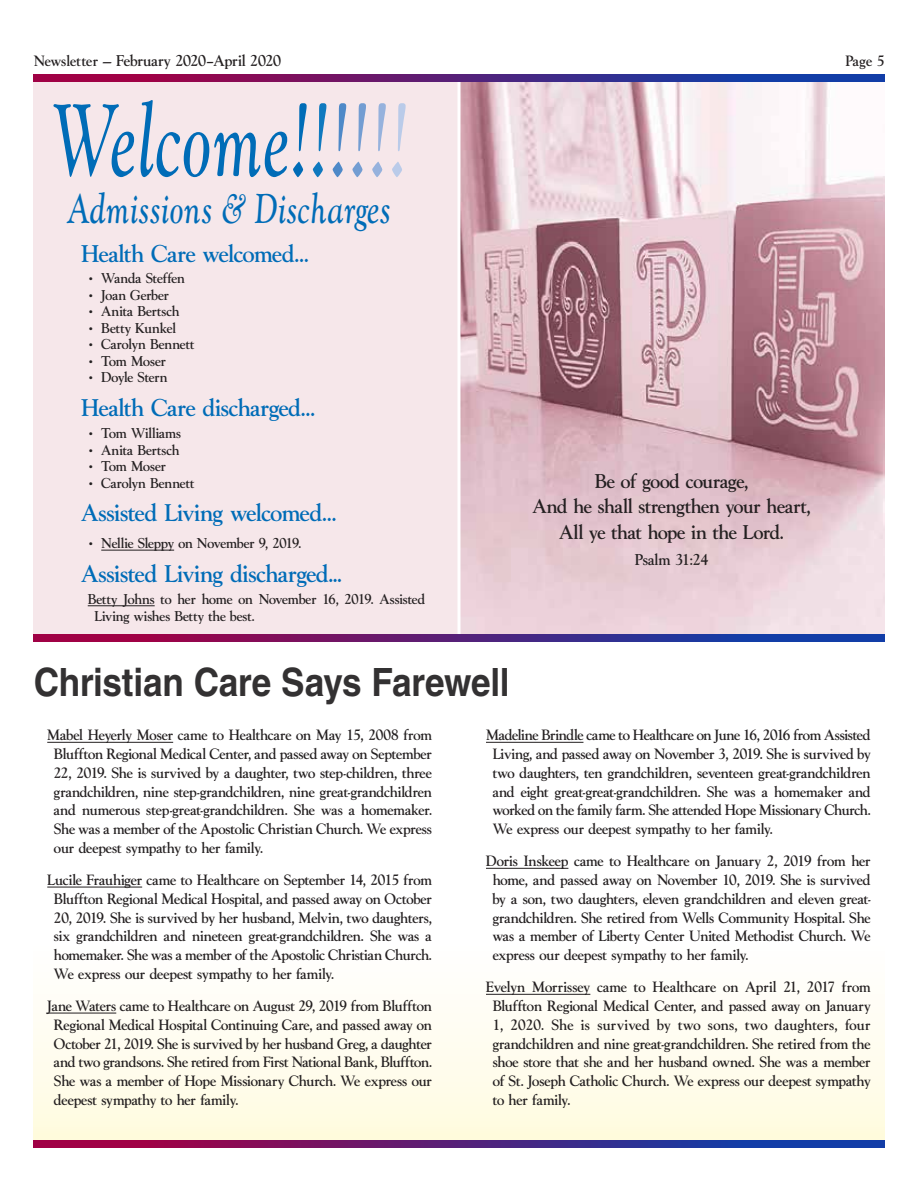
<style>
.page{position:relative;width:918px;height:1188px;background:#fff}
.page>*{position:absolute;margin:0;border:0;box-sizing:border-box;transform-origin:0 0}
.t1{font:106.5px "Goudy Catalogue Italic DTC";color:#006cb7;scale:.65 1}
.t2{font:43.5px "Goudy Catalogue Italic DTC";color:#006cb7;scale:.75 1}
.t3{font:700 condensed 39px "Helvetica";letter-spacing:-.005em;color:#333132;scale:1.1 1}
.t4{font:25.5px "Goudy Light DTC";letter-spacing:-.01em;color:#006cb7}
.t5{font:21px/25.2px "Goudy Light DTC";letter-spacing:-.01em;color:#231f20;text-align:center}
.t6{font:16.5px "Goudy Light DTC";letter-spacing:-.01em;color:#231f20}
.t7{font:15.75px/18.8px "Goudy Light DTC";letter-spacing:-.01em;color:#231f20;text-align:justify}
.t8{font:15px/16.5px "Goudy Light DTC";letter-spacing:-.005em;color:#231f20}
.s1{font-size:15.75px}
.s2{color:#0f79bf}
.s3{color:#4e89c8}
.s4{color:#739dd2}
.s5{color:#96b2dd}
.s6{color:#bacbe9}
</style>
<div class="page">
<img style="left:460px;top:81px;width:424px;height:553px">
<div style="left:34px;top:947px;width:850px;height:194px;background:linear-gradient(to bottom,#fffeff,#fffbdf)"></div>
<div style="left:34px;top:77px;width:425px;height:557px;background:#f6e7ea"></div>
<hr style="left:101px;top:550px;width:73px;height:1px;background:#231f20">
<hr style="left:88px;top:605px;width:67px;height:1px;background:#231f20">
<hr style="left:47px;top:742px;width:126px;height:1px;background:#231f20">
<hr style="left:47px;top:887px;width:95px;height:1px;background:#231f20">
<hr style="left:47px;top:1013px;width:69px;height:1px;background:#231f20">
<hr style="left:486px;top:742px;width:97px;height:1px;background:#231f20">
<hr style="left:486px;top:868px;width:82px;height:1px;background:#231f20">
<hr style="left:486px;top:994px;width:104px;height:1px;background:#231f20">
<svg style="left:34px;top:1141px;width:850px;height:7px"></svg>
<hr style="left:458px;top:81px;width:2px;height:553px;background:#fff">
<svg style="left:34px;top:634px;width:850px;height:7px"></svg>
<svg style="left:34px;top:75px;width:850px;height:6px"></svg>
<p class="t6" style="left:34px;top:52px;width:249px"><span class="s1">Newsletter —</span> February 2020–April 2020</p>
<p class="t7" style="left:845px;top:52px;width:40px">Page 5</p>
<h1 class="t1" style="left:51px;top:82px;width:553px">Welcome!<span class="s2">!</span><span class="s3">!</span><span class="s4">!</span><span class="s5">!</span><span class="s6">!</span></h1>
<h2 class="t2" style="left:68px;top:184px;width:433px">Admissions &amp; Discharges</h2>
<h3 class="t4" style="left:81px;top:239px;width:229px">Health Care welcomed…</h3>
<p class="t8" style="left:86px;top:271px;width:100px">• Wanda Steffen</p>
<p class="t8" style="left:86px;top:287px;width:84px">• Joan Gerber</p>
<p class="t8" style="left:86px;top:304px;width:95px">• Anita Bertsch</p>
<p class="t8" style="left:86px;top:320px;width:91px">• Betty Kunkel</p>
<p class="t8" style="left:86px;top:337px;width:110px">• Carolyn Bennett</p>
<p class="t8" style="left:86px;top:353px;width:81px">• Tom Moser</p>
<p class="t8" style="left:86px;top:370px;width:83px">• Doyle Stern</p>
<h3 class="t4" style="left:81px;top:394px;width:236px">Health Care discharged…</h3>
<p class="t8" style="left:86px;top:425px;width:96px">• Tom Williams</p>
<p class="t8" style="left:86px;top:442px;width:95px">• Anita Bertsch</p>
<p class="t8" style="left:86px;top:458px;width:81px">• Tom Moser</p>
<p class="t8" style="left:86px;top:475px;width:110px">• Carolyn Bennett</p>
<h3 class="t4" style="left:81px;top:499px;width:257px">Assisted Living welcomed…</h3>
<p class="t8" style="left:86px;top:536px;width:217px">• Nellie Sleppy on November 9, 2019.</p>
<h3 class="t4" style="left:81px;top:560px;width:263px">Assisted Living discharged...</h3>
<p class="t8" style="left:94px;top:591px;width:332px;text-indent:-7px">Betty Johns to her home on November 16, 2019. Assisted<br>Living wishes Betty the best.</p>
<h3 class="t5" style="left:532px;top:469px;width:280px">Be of good courage,<br>And he shall strengthen your heart,<br>All ye that hope in the Lord.</h3>
<p class="t6" style="left:635px;top:551px;width:75px">Psalm 31:24</p>
<h3 class="t3" style="left:34px;top:658px;width:434px">Christian Care Says Farewell</h3>
<p class="t7" style="left:54px;top:726px;width:380px;text-indent:-7px">Mabel Heyerly Moser came to Healthcare on May 15, 2008 from Bluffton Regional Medical Center, and passed away on September 22, 2019. She is survived by a daughter, two step-children, three grandchildren, nine step-grandchildren, nine great-grandchildren and numerous step-great-grandchildren. She was a homemaker.<br>She was a member of the Apostolic Christian Church. We express our deepest sympathy to her family.</p>
<p class="t7" style="left:54px;top:871px;width:380px;text-indent:-7px">Lucile Frauhiger came to Healthcare on September 14, 2015 from Bluffton Regional Medical Hospital, and passed away on October 20, 2019. She is survived by her husband, Melvin, two daughters, six grandchildren and nineteen great-grandchildren. She was a homemaker. She was a member of the Apostolic Christian Church.<br>We express our deepest sympathy to her family.</p>
<p class="t7" style="left:54px;top:997px;width:380px;text-indent:-7px">Jane Waters came to Healthcare on August 29, 2019 from Bluffton Regional Medical Hospital Continuing Care, and passed away on October 21, 2019. She is survived by her husband Greg, a daughter and two grandsons. She retired from First National Bank, Bluffton.<br>She was a member of Hope Missionary Church. We express our deepest sympathy to her family.</p>
<p class="t7" style="left:493px;top:726px;width:380px;text-indent:-7px">Madeline Brindle came to Healthcare on June 16, 2016 from Assisted Living, and passed away on November 3, 2019. She is survived by two daughters, ten grandchildren, seventeen great-grandchildren and eight great-great-grandchildren. She was a homemaker and worked on the family farm. She attended Hope Missionary Church.<br>We express our deepest sympathy to her family.</p>
<p class="t7" style="left:493px;top:852px;width:380px;text-indent:-7px">Doris Inskeep came to Healthcare on January 2, 2019 from her home, and passed away on November 10, 2019. She is survived by a son, two daughters, eleven grandchildren and eleven great&shy;grandchildren. She retired from Wells Community Hospital. She was a member of Liberty Center United Methodist Church. We express our deepest sympathy to her family.</p>
<p class="t7" style="left:493px;top:978px;width:380px;text-indent:-7px">Evelyn Morrissey came to Healthcare on April 21, 2017 from Bluffton Regional Medical Center, and passed away on January 1, 2020. She is survived by two sons, two daughters, four grandchildren and nine great-grandchildren. She retired from the shoe store that she and her husband owned. She was a member of St. Joseph Catholic Church. We express our deepest sympathy to her family.</p>
</div>
